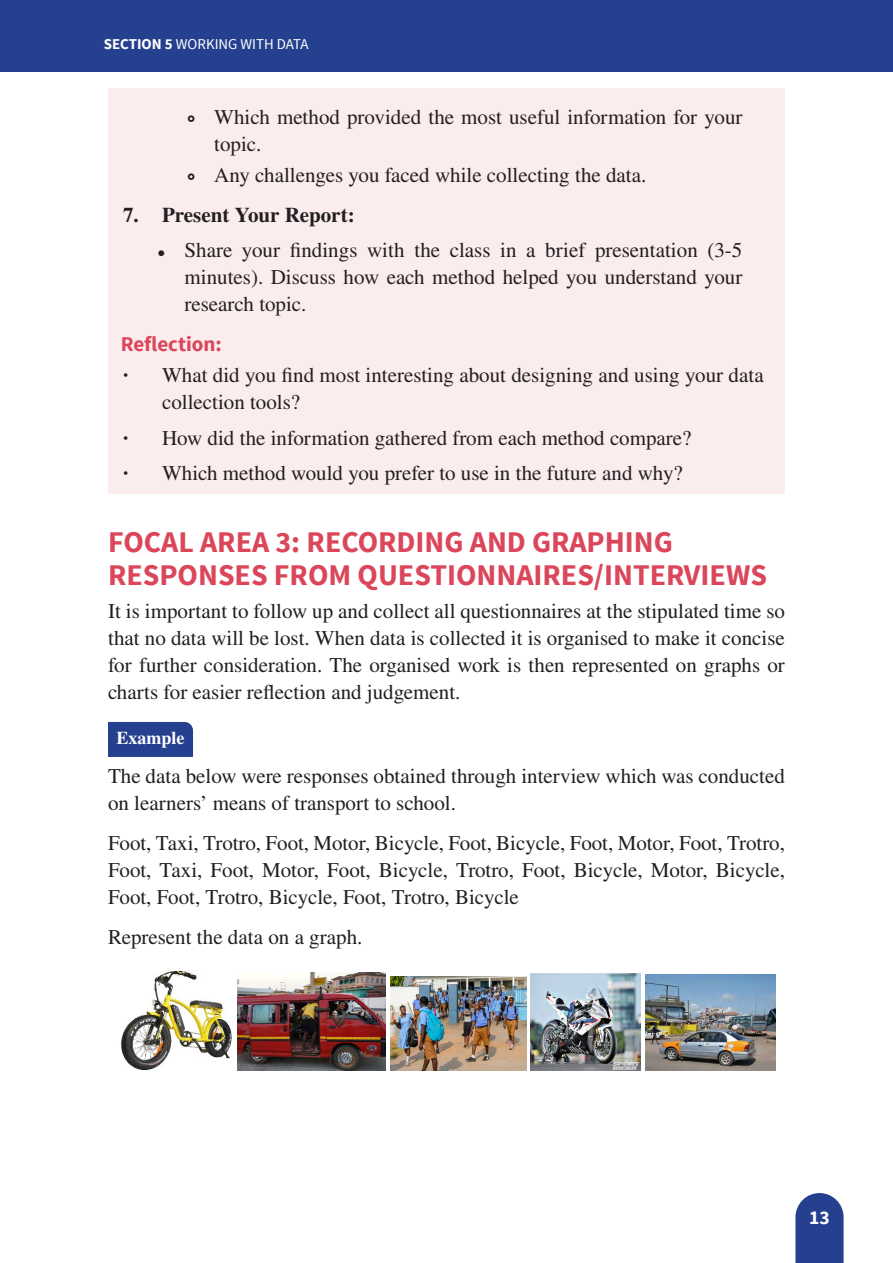
<style>
.page{position:relative;width:893px;height:1263px;background:#fff}
.page>*{position:absolute;margin:0;border:0;box-sizing:border-box;transform-origin:0 0}
.t1{font:700 30px/33px "Source Sans Pro";color:#db465a}
.t2{font:21px/27px "STIX General";color:#231f20}
.t3{font:700 21px "STIX General";color:#231f20}
.t4{font:700 21px "Source Sans Pro";color:#db465a}
.t5{font:700 19.5px "Source Sans Pro";color:#fff}
.t6{font:700 18px "STIX General";color:#fff}
.t7{font:15px "Source Sans Pro";color:#fff}
.s1{font-weight:700}
.s2{font-size:15px}
</style>
<div class="page">
<svg style="left:795px;top:1193px;width:49px;height:70px;background:#395199"></svg>
<div style="left:0;top:0;width:893px;height:72px;background:#25408f"></div>
<div style="left:108px;top:88px;width:677px;height:77px;background:#fbecee"></div>
<div style="left:108px;top:146px;width:677px;height:50px;background:#fbecee"></div>
<div style="left:108px;top:186px;width:677px;height:50px;background:#fbecee"></div>
<div style="left:108px;top:222px;width:677px;height:103px;background:#fbecee"></div>
<div style="left:108px;top:316px;width:677px;height:62px;background:#fbecee"></div>
<div style="left:108px;top:347px;width:677px;height:76px;background:#fbecee"></div>
<div style="left:108px;top:409px;width:677px;height:50px;background:#fbecee"></div>
<div style="left:108px;top:445px;width:677px;height:49px;background:#fbecee"></div>
<div style="left:108px;top:722px;width:85px;height:35px;background:#25408f"></div>
<img style="left:121px;top:970px;width:111px;height:100px">
<img style="left:238px;top:972px;width:148px;height:98px">
<img style="left:390px;top:976px;width:136px;height:94px">
<img style="left:531px;top:973px;width:110px;height:97px">
<img style="left:645px;top:975px;width:131px;height:95px">
<p class="t7" style="left:104px;top:35px;width:206px"><span class="s1">SECTION 5</span> WORKING WITH DATA</p>
<p class="t2" style="left:214px;top:104px;width:530px;text-indent:-27px"><span class="s1">∘</span> Which method provided the most useful information for your topic.</p>
<p class="t2" style="left:187px;top:162px;width:461px"><span class="s1">∘</span> Any challenges you faced while collecting the data.</p>
<p class="t3" style="left:123px;top:200px;width:233px">7. Present Your Report:</p>
<p class="t2" style="left:185px;top:238px;width:559px;text-align:justify;text-indent:-27px"><span class="s2">•</span> Share your findings with the class in a brief presentation (3-5 minutes). Discuss how each method helped you understand your research topic.</p>
<p class="t4" style="left:121px;top:331px;width:103px">Reflection:</p>
<p class="t2" style="left:162px;top:363px;width:603px;text-indent:-39px"><span class="s1">·</span> What did you find most interesting about designing and using your data collection tools?</p>
<p class="t2" style="left:123px;top:421px;width:570px;line-height:35.5px"><span class="s1">·</span> How did the information gathered from each method compare? <span class="s1">·</span> Which method would you prefer to use in the future and why?</p>
<h1 class="t1" style="left:108px;top:526px;width:660px">FOCAL AREA 3: RECORDING AND GRAPHING<br>RESPONSES FROM QUESTIONNAIRES/INTERVIEWS</h1>
<p class="t2" style="left:108px;top:598px;width:679px;text-align:justify">It is important to follow up and collect all questionnaires at the stipulated time so that no data will be lost. When data is collected it is organised to make it concise for further consideration. The organised work is then represented on graphs or charts for easier reflection and judgement.</p>
<p class="t6" style="left:117px;top:725px;width:70px">Example</p>
<p class="t2" style="left:108px;top:763px;width:678px">The data below were responses obtained through interview which was conducted on learners’ means of transport to school.</p>
<p class="t2" style="left:108px;top:830px;width:678px;text-align:justify">Foot, Taxi, Trotro, Foot, Motor, Bicycle, Foot, Bicycle, Foot, Motor, Foot, Trotro, Foot, Taxi, Foot, Motor, Foot, Bicycle, Trotro, Foot, Bicycle, Motor, Bicycle, Foot, Foot, Trotro, Bicycle, Foot, Trotro, Bicycle</p>
<p class="t2" style="left:108px;top:924px;width:256px">Represent the data on a graph.</p>
<p class="t5" style="left:809px;top:1205px;width:22px">13</p>
</div>
